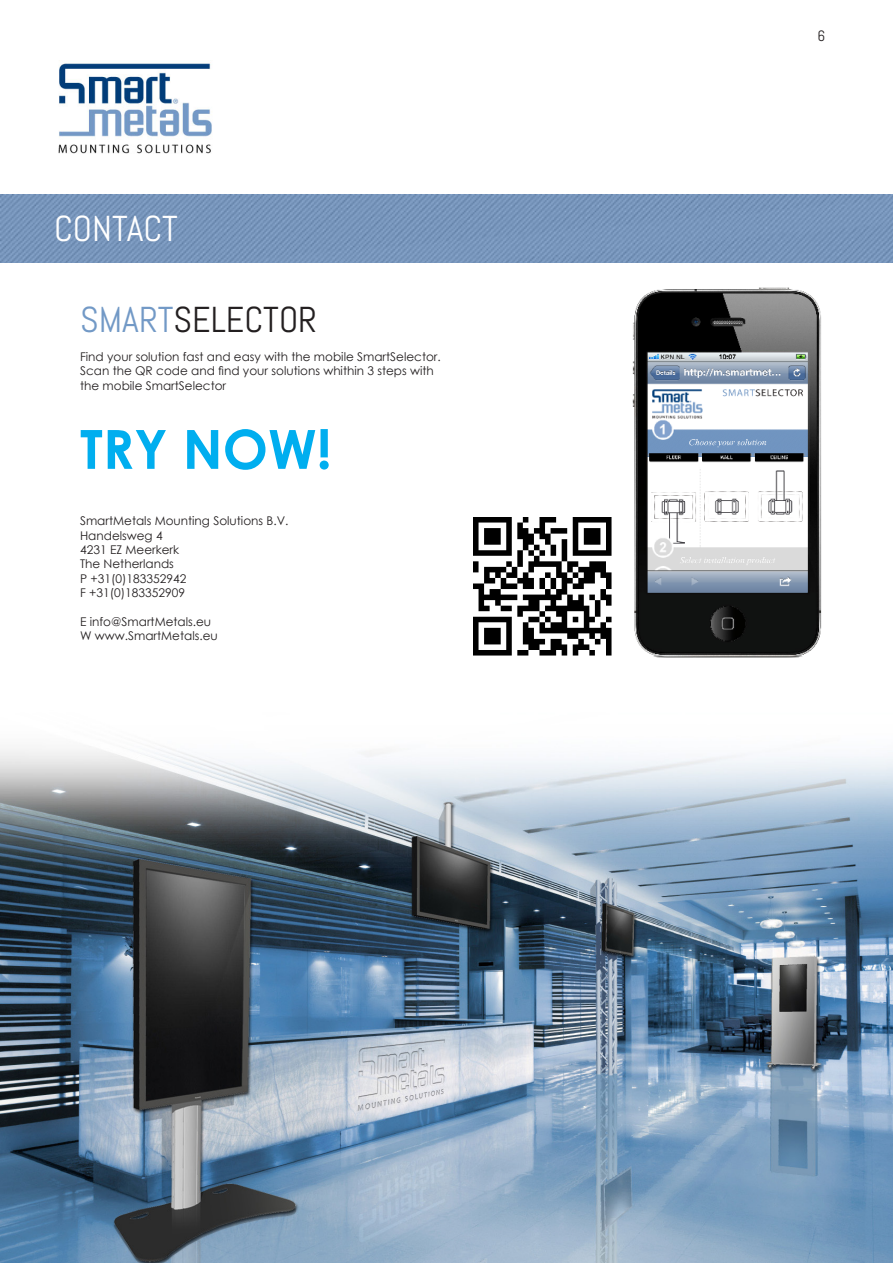
<style>
.page{position:relative;width:893px;height:1263px;background:#fff}
.page>*{position:absolute;margin:0;border:0;box-sizing:border-box;transform-origin:0 0}
.t1{font:700 54px "Century Gothic";color:#00aeef}
.t2{font:36px "Abel";color:#231f20}
.t3{font:36px "Abel";color:#fff}
.t4{font:15px "Abel";color:#231f20}
.t5{font:12px "Century Gothic";color:#231f20}
.s1{color:#7299c6}
</style>
<div class="page">
<img style="left:0;top:195px;width:893px;height:68px">
<img style="left:0;top:650px;width:893px;height:613px">
<img style="left:623px;top:287px;width:205px;height:382px">
<img style="left:474px;top:518px;width:137px;height:137px">
<img style="left:58px;top:63px;width:154px;height:91px">
<p class="t3" style="left:54px;top:206px;width:125px">CONTACT</p>
<p class="t2" style="left:80px;top:297px;width:238px"><span class="s1">SMART</span>SELECTOR</p>
<p class="t5" style="left:80px;top:348px;width:362px">Find your solution fast and easy with the mobile SmartSelector.</p>
<p class="t5" style="left:80px;top:362px;width:355px">Scan the QR code and find your solutions whithin 3 steps with</p>
<p class="t5" style="left:80px;top:377px;width:148px">the mobile SmartSelector</p>
<p class="t1" style="left:80px;top:408px;width:253px">TRY NOW!</p>
<p class="t5" style="left:80px;top:512px;width:210px">SmartMetals Mounting Solutions B.V.</p>
<p class="t5" style="left:80px;top:527px;width:84px">Handelsweg 4</p>
<p class="t5" style="left:80px;top:541px;width:101px">4231 EZ Meerkerk</p>
<p class="t5" style="left:80px;top:556px;width:95px">The Netherlands</p>
<p class="t5" style="left:80px;top:570px;width:108px">P +31(0)183352942</p>
<p class="t5" style="left:80px;top:584px;width:107px">F +31(0)183352909</p>
<p class="t5" style="left:80px;top:613px;width:133px">E info@SmartMetals.eu</p>
<p class="t5" style="left:80px;top:628px;width:139px">W www.SmartMetals.eu</p>
<p class="t4" style="left:817px;top:26px;width:9px">6</p>
</div>
